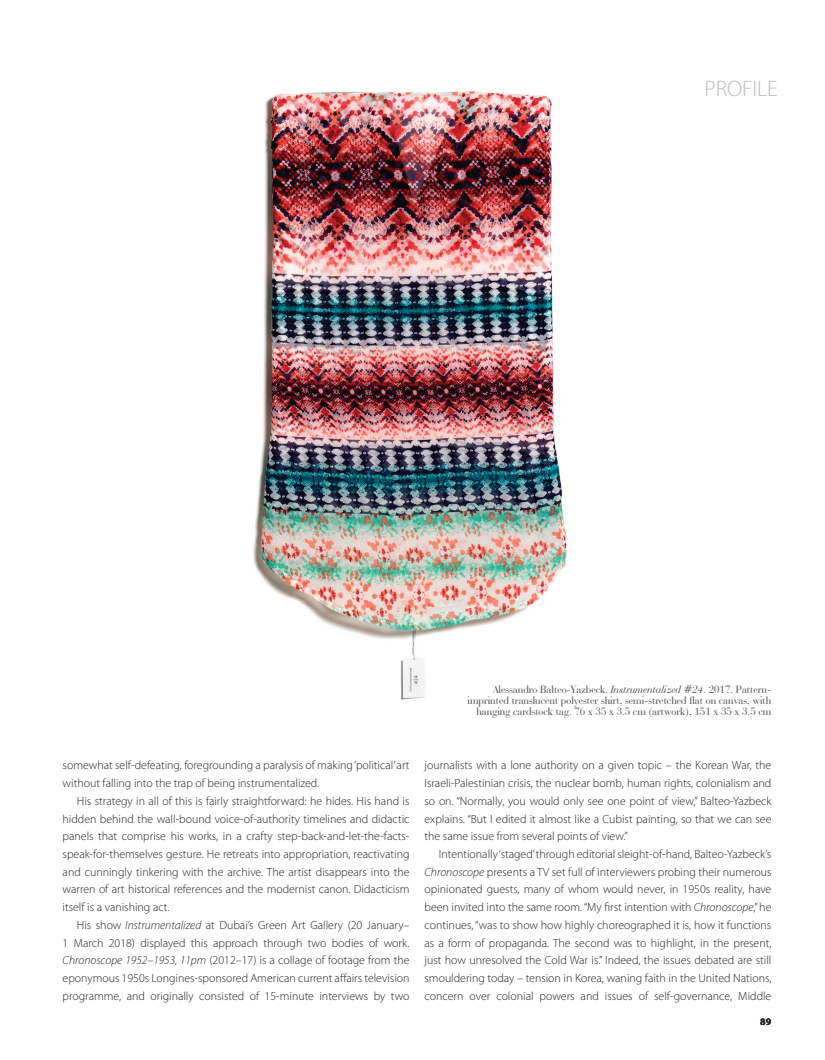
<style>
.page{position:relative;width:825px;height:1060px;background:#fff}
.page>*{position:absolute;margin:0;border:0;box-sizing:border-box;transform-origin:0 0}
.t1{font:300 22.5px "Myriad Pro";letter-spacing:-.005em;color:#bcbdc0}
.t2{font:300 11.88px/17.8px "Myriad Pro";color:#231f20;text-align:justify}
.t3{font:11.25px/11.2px "Bauer Bodoni BT";color:#57585a;text-align:right}
.t4{font:700 10px "Myriad Pro";color:#231f20}
.s1{font-style:italic}
</style>
<div class="page">
<img style="left:253px;top:91px;width:314px;height:609px">
<p class="t1" style="left:704px;top:76px;width:74px">PROFILE</p>
<p class="t3" style="left:467px;top:683px;width:305px">Alessandro Balteo-Yazbeck. <span class="s1">Instrumentalized #24</span>. 2017. Pattern&shy;imprinted translucent polyester shirt, semi-stretched flat on canvas, with hanging cardstock tag. 76 x 35 x 3.5 cm (artwork), 151 x 35 x 3.5 cm</p>
<p class="t2" style="left:63px;top:757px;width:348px">somewhat self-defeating, foregrounding a paralysis of making ‘political’ art without falling into the trap of being instrumentalized.</p>
<p class="t2" style="left:63px;top:792px;width:348px;text-indent:14px">His strategy in all of this is fairly straightforward: he hides. His hand is hidden behind the wall-bound voice-of-authority timelines and didactic panels that comprise his works, in a crafty step-back-and-let-the-facts&shy;speak-for-themselves gesture. He retreats into appropriation, reactivating and cunningly tinkering with the archive. The artist disappears into the warren of art historical references and the modernist canon. Didacticism itself is a vanishing act.</p>
<p class="t2" style="left:63px;top:916px;width:348px;text-indent:14px">His show <span class="s1">Instrumentalized</span> at Dubai’s Green Art Gallery (20 January– 1 March 2018) displayed this approach through two bodies of work.<br><span class="s1">Chronoscope 1952–1953, 11pm</span> (2012–17) is a collage of footage from the eponymous 1950s Longines-sponsored American current affairs television programme, and originally consisted of 15-minute interviews by two</p>
<p class="t2" style="left:424px;top:757px;width:348px">journalists with a lone authority on a given topic – the Korean War, the Israeli-Palestinian crisis, the nuclear bomb, human rights, colonialism and so on. “Normally, you would only see one point of view,” Balteo-Yazbeck explains. “But I edited it almost like a Cubist painting, so that we can see the same issue from several points of view.”</p>
<p class="t2" style="left:424px;top:845px;width:348px;text-indent:14px">Intentionally ‘staged’ through editorial sleight-of-hand, Balteo-Yazbeck’s <span class="s1">Chronoscope</span> presents a TV set full of interviewers probing their numerous opinionated guests, many of whom would never, in 1950s reality, have been invited into the same room. “My first intention with <span class="s1">Chronoscope</span>,” he continues, “was to show how highly choreographed it is, how it functions as a form of propaganda. The second was to highlight, in the present, just how unresolved the Cold War is.” Indeed, the issues debated are still smouldering today – tension in Korea, waning faith in the United Nations, concern over colonial powers and issues of self-governance, Middle</p>
<p class="t4" style="left:760px;top:1015px;width:13px">89</p>
</div>
